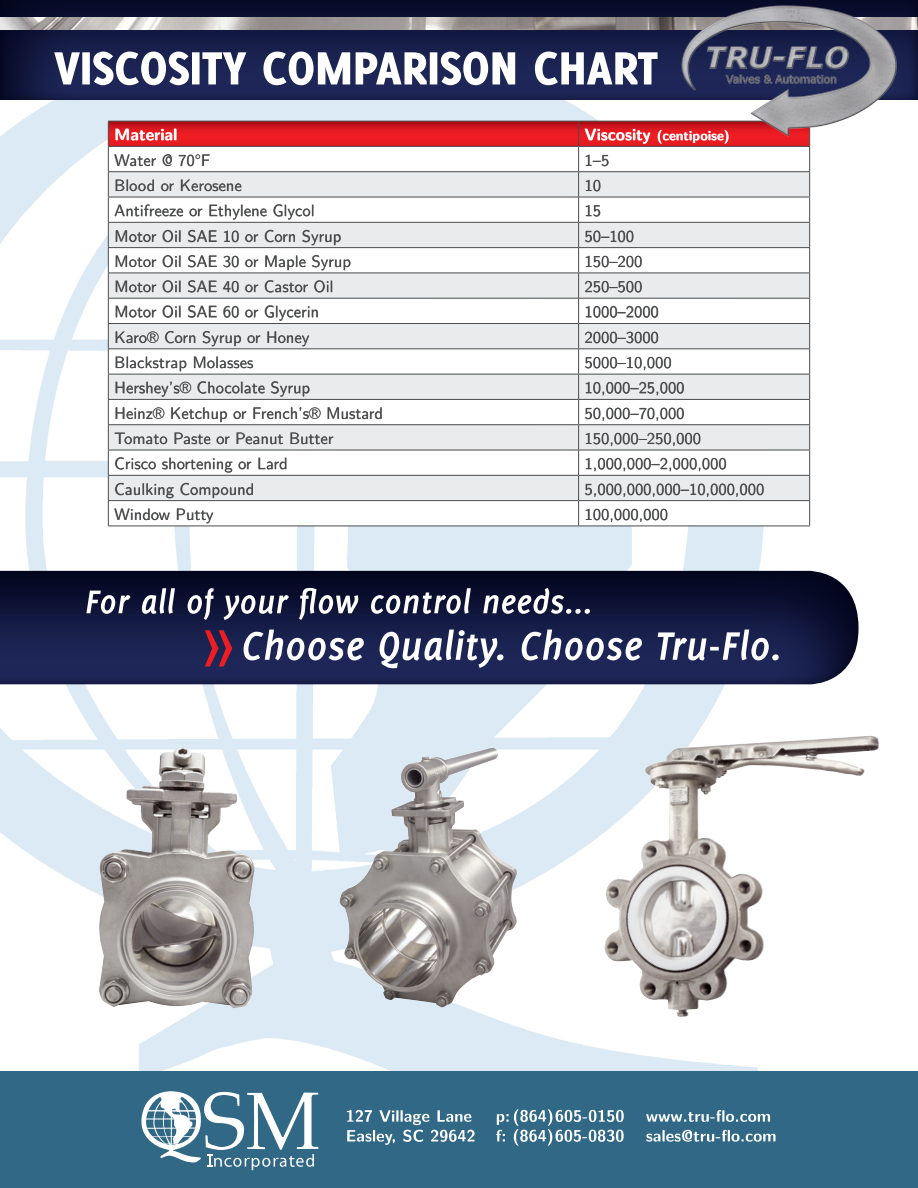
<style>
.page{position:relative;width:918px;height:1188px;background:#fff}
.page>*{position:absolute;margin:0;border:0;box-sizing:border-box;transform-origin:0 0}
.t1{font:16.5px "LM Sans 10";color:#4b4c4d}
.t2{font:700 16.5px "LM Sans 10";color:#fff}
.t3{font:700 13.5px "LM Sans 10";color:#fff}
.s1{font-size:16.5px}
</style>
<div class="page">
<img style="left:0;top:100px;width:764px;height:971px">
<svg style="left:0;top:0;width:918px;height:100px;background:#12183f"></svg>
<img style="left:0;top:17px;width:918px;height:13px">
<svg style="left:54px;top:52px;width:604px;height:33px"></svg>
<hr style="left:108px;top:526px;width:471px;height:1px;background:#4b4c4d">
<hr style="left:579px;top:526px;width:231px;height:1px;background:#4b4c4d">
<svg style="left:108px;top:121px;width:702px;height:405px"></svg>
<div style="left:0;top:1071px;width:918px;height:117px;background:#306885"></div>
<img style="left:680px;top:2px;width:220px;height:139px">
<svg style="left:141px;top:1091px;width:177px;height:79px"></svg>
<svg style="left:646px;top:1130px;width:130px;height:12px"></svg>
<svg style="left:646px;top:1110px;width:124px;height:12px"></svg>
<svg style="left:496px;top:1109px;width:128px;height:37px"></svg>
<svg style="left:347px;top:1110px;width:128px;height:35px"></svg>
<svg style="left:0;top:569px;width:859px;height:117px;background:#21264a"></svg>
<svg style="left:244px;top:630px;width:535px;height:39px"></svg>
<svg style="left:86px;top:588px;width:504px;height:32px"></svg>
<svg style="left:205px;top:630px;width:27px;height:36px"></svg>
<img style="left:99px;top:748px;width:156px;height:260px">
<img style="left:603px;top:737px;width:254px;height:280px">
<img style="left:339px;top:748px;width:178px;height:260px">
<p class="t2" style="left:114px;top:122px;width:65px">Material</p>
<p class="t3" style="left:585px;top:125px;width:147px"><span class="s1">Viscosity</span> (centipoise)</p>
<p class="t1" style="left:114px;top:147px;width:98px">Water @ 70°F</p>
<p class="t1" style="left:585px;top:147px;width:26px">1–5</p>
<p class="t1" style="left:114px;top:172px;width:129px">Blood or Kerosene</p>
<p class="t1" style="left:585px;top:172px;width:18px">10</p>
<p class="t1" style="left:114px;top:197px;width:202px">Antifreeze or Ethylene Glycol</p>
<p class="t1" style="left:585px;top:197px;width:18px">15</p>
<p class="t1" style="left:114px;top:223px;width:229px">Motor Oil SAE 10 or Corn Syrup</p>
<p class="t1" style="left:585px;top:223px;width:51px">50–100</p>
<p class="t1" style="left:114px;top:248px;width:238px">Motor Oil SAE 30 or Maple Syrup</p>
<p class="t1" style="left:585px;top:248px;width:59px">150–200</p>
<p class="t1" style="left:114px;top:273px;width:221px">Motor Oil SAE 40 or Castor Oil</p>
<p class="t1" style="left:585px;top:273px;width:59px">250–500</p>
<p class="t1" style="left:114px;top:298px;width:206px">Motor Oil SAE 60 or Glycerin</p>
<p class="t1" style="left:585px;top:298px;width:76px">1000–2000</p>
<p class="t1" style="left:114px;top:324px;width:197px">Karo® Corn Syrup or Honey</p>
<p class="t1" style="left:585px;top:324px;width:76px">2000–3000</p>
<p class="t1" style="left:114px;top:349px;width:141px">Blackstrap Molasses</p>
<p class="t1" style="left:585px;top:349px;width:89px">5000–10,000</p>
<p class="t1" style="left:114px;top:374px;width:197px">Hershey’s® Chocolate Syrup</p>
<p class="t1" style="left:585px;top:374px;width:101px">10,000–25,000</p>
<p class="t1" style="left:114px;top:400px;width:270px">Heinz® Ketchup or French’s® Mustard</p>
<p class="t1" style="left:585px;top:400px;width:101px">50,000–70,000</p>
<p class="t1" style="left:114px;top:425px;width:221px">Tomato Paste or Peanut Butter</p>
<p class="t1" style="left:585px;top:425px;width:118px">150,000–250,000</p>
<p class="t1" style="left:114px;top:450px;width:175px">Crisco shortening or Lard</p>
<p class="t1" style="left:585px;top:450px;width:144px">1,000,000–2,000,000</p>
<p class="t1" style="left:114px;top:476px;width:141px">Caulking Compound</p>
<p class="t1" style="left:585px;top:476px;width:181px">5,000,000,000–10,000,000</p>
<p class="t1" style="left:114px;top:501px;width:101px">Window Putty</p>
<p class="t1" style="left:585px;top:501px;width:85px">100,000,000</p>
</div>
